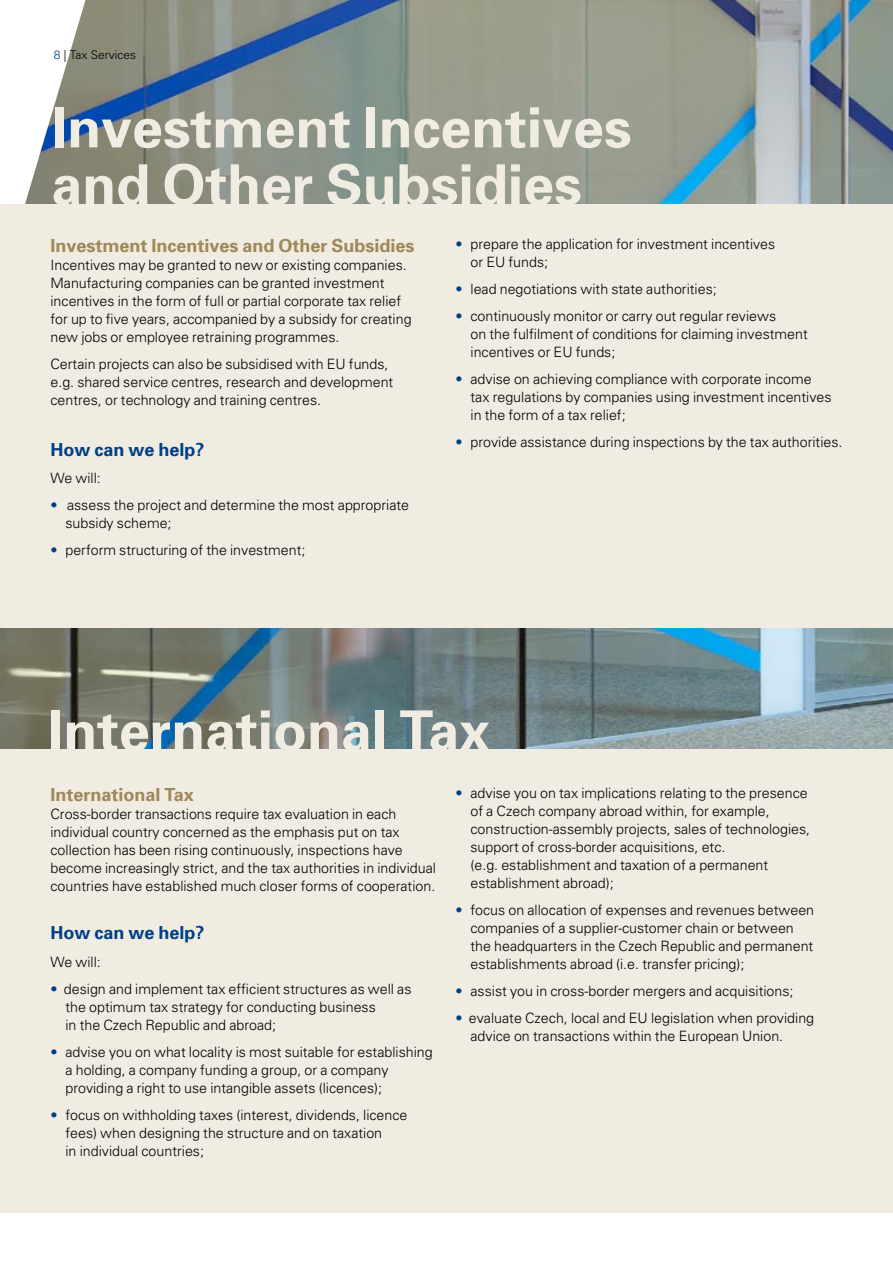
<style>
.page{position:relative;width:893px;height:1263px;background:#fff}
.page>*{position:absolute;margin:0;border:0;box-sizing:border-box;transform-origin:0 0}
.t1{font:700 55.5px/57px "Univers CE";color:#f0ece2}
.t2{font:700 18px "Univers CE";color:#a0875a}
.t3{font:700 18px "Univers CE";color:#003f87}
.t4{font:300 14.25px/18px "Univers CE";color:#000}
.t5{font:300 12px "Univers CE";color:#000}
.s1{color:#003f87}
</style>
<div class="page">
<img style="left:0;top:0;width:893px;height:749px">
<div style="left:0;top:204px;width:893px;height:424px;background:#f0ece2"></div>
<div style="left:0;top:749px;width:893px;height:463px;background:#f0ece2"></div>
<p class="t5" style="left:54px;top:48px;width:84px"><span class="s1">8</span> | Tax Services</p>
<h1 class="t1" style="left:51px;top:100px;width:582px">Investment Incentives and Other Subsidies</h1>
<p class="t2" style="left:50px;top:236px;width:366px">Investment Incentives and Other Subsidies</p>
<p class="t4" style="left:50px;top:257px;width:363px">Incentives may be granted to new or existing companies.<br>Manufacturing companies can be granted investment incentives in the form of full or partial corporate tax relief for up to five years, accompanied by a subsidy for creating new jobs or employee retraining programmes.</p>
<p class="t4" style="left:50px;top:356px;width:344px">Certain projects can also be subsidised with EU funds, e.g. shared service centres, research and development centres, or technology and training centres.</p>
<p class="t3" style="left:50px;top:440px;width:156px">How can we help?</p>
<p class="t4" style="left:50px;top:470px;width:52px">We will:</p>
<p class="t4" style="left:65px;top:497px;width:345px;text-indent:-15px"><span class="s1">•</span> assess the project and determine the most appropriate subsidy scheme;</p>
<p class="t4" style="left:50px;top:542px;width:256px"><span class="s1">•</span> perform structuring of the investment;</p>
<p class="t4" style="left:470px;top:236px;width:306px;text-indent:-15px"><span class="s1">•</span> prepare the application for investment incentives or EU funds;</p>
<p class="t4" style="left:455px;top:281px;width:263px"><span class="s1">•</span> lead negotiations with state authorities;</p>
<p class="t4" style="left:470px;top:308px;width:339px;text-indent:-15px"><span class="s1">•</span> continuously monitor or carry out regular reviews<br>on the fulfilment of conditions for claiming investment incentives or EU funds;</p>
<p class="t4" style="left:470px;top:371px;width:363px;text-indent:-15px"><span class="s1">•</span> advise on achieving compliance with corporate income tax regulations by companies using investment incentives in the form of a tax relief;</p>
<p class="t4" style="left:455px;top:434px;width:389px"><span class="s1">•</span> provide assistance during inspections by the tax authorities.</p>
<h1 class="t1" style="left:48px;top:703px;width:444px">International Tax</h1>
<p class="t2" style="left:50px;top:785px;width:145px">International Tax</p>
<p class="t4" style="left:50px;top:806px;width:387px">Cross-border transactions require tax evaluation in each individual country concerned as the emphasis put on tax collection has been rising continuously, inspections have become increasingly strict, and the tax authorities in individual countries have established much closer forms of cooperation.</p>
<p class="t3" style="left:50px;top:923px;width:156px">How can we help?</p>
<p class="t4" style="left:50px;top:953px;width:52px">We will:</p>
<p class="t4" style="left:65px;top:980px;width:348px;text-indent:-15px"><span class="s1">•</span> design and implement tax efficient structures as well as the optimum tax strategy for conducting business<br>in the Czech Republic and abroad;</p>
<p class="t4" style="left:65px;top:1043px;width:369px;text-indent:-15px"><span class="s1">•</span> advise you on what locality is most suitable for establishing a holding, a company funding a group, or a company providing a right to use intangible assets (licences);</p>
<p class="t4" style="left:65px;top:1106px;width:344px;text-indent:-15px"><span class="s1">•</span> focus on withholding taxes (interest, dividends, licence fees) when designing the structure and on taxation<br>in individual countries;</p>
<p class="t4" style="left:470px;top:785px;width:341px;text-indent:-15px"><span class="s1">•</span> advise you on tax implications relating to the presence of a Czech company abroad within, for example, construction-assembly projects, sales of technologies, support of cross-border acquisitions, etc.<br>(e.g. establishment and taxation of a permanent establishment abroad);</p>
<p class="t4" style="left:470px;top:902px;width:345px;text-indent:-15px"><span class="s1">•</span> focus on allocation of expenses and revenues between companies of a supplier-customer chain or between the headquarters in the Czech Republic and permanent establishments abroad (i.e. transfer pricing);</p>
<p class="t4" style="left:455px;top:983px;width:340px"><span class="s1">•</span> assist you in cross-border mergers and acquisitions;</p>
<p class="t4" style="left:470px;top:1010px;width:345px;text-indent:-15px"><span class="s1">•</span> evaluate Czech, local and EU legislation when providing advice on transactions within the European Union.</p>
</div>
